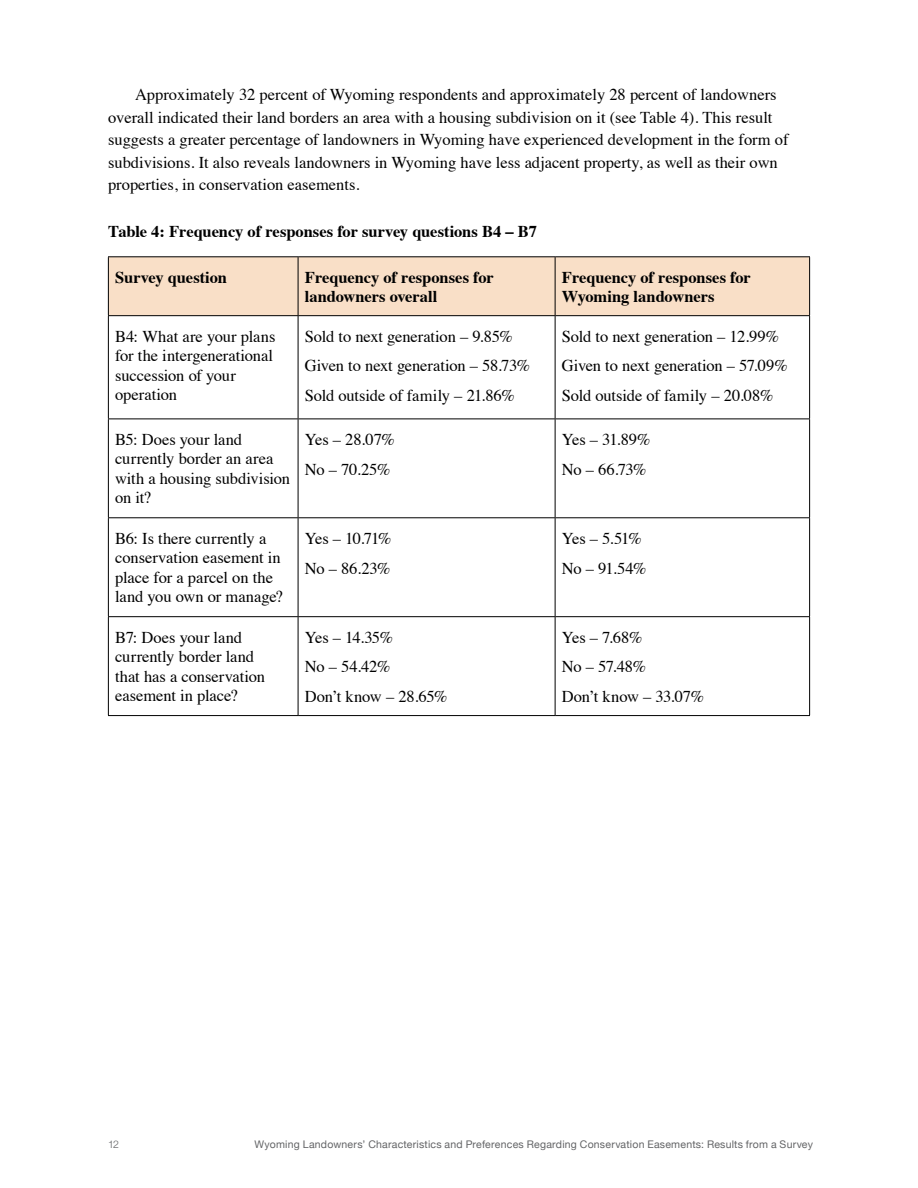
<style>
.page{position:relative;width:918px;height:1188px;background:#fff}
.page>*{position:absolute;margin:0;border:0;box-sizing:border-box;transform-origin:0 0}
.t1{font:16.5px/19.5px "Times";color:#000}
.t2{font:700 16.5px/19.5px "Times";letter-spacing:-.005em;color:#000}
.t3{font:16.5px/29.7px "Times";letter-spacing:-.02em;color:#000}
.t4{font:16.5px/29.7px "Times";letter-spacing:-.035em;color:#000}
.t5{font:10.5px "Helvetica Neue";letter-spacing:.02em;color:#636466}
.t6{font:300 10.5px "Helvetica Neue";color:#636466}
</style>
<div class="page">
<div style="left:109px;top:257px;width:700px;height:58px;background:#f9dfc7"></div>
<hr style="left:108px;top:256px;width:190px;height:1px;background:#000">
<hr style="left:298px;top:256px;width:257px;height:1px;background:#000">
<hr style="left:555px;top:256px;width:255px;height:1px;background:#000">
<hr style="left:108px;top:315px;width:190px;height:1px;background:#000">
<hr style="left:298px;top:315px;width:257px;height:1px;background:#000">
<hr style="left:555px;top:315px;width:255px;height:1px;background:#000">
<hr style="left:108px;top:419px;width:190px;height:1px;background:#000">
<hr style="left:298px;top:419px;width:257px;height:1px;background:#000">
<hr style="left:555px;top:419px;width:255px;height:1px;background:#000">
<hr style="left:108px;top:517px;width:190px;height:1px;background:#000">
<hr style="left:298px;top:517px;width:257px;height:1px;background:#000">
<hr style="left:555px;top:517px;width:255px;height:1px;background:#000">
<hr style="left:108px;top:616px;width:190px;height:1px;background:#000">
<hr style="left:298px;top:616px;width:257px;height:1px;background:#000">
<hr style="left:555px;top:616px;width:255px;height:1px;background:#000">
<hr style="left:108px;top:715px;width:190px;height:1px;background:#000">
<hr style="left:298px;top:715px;width:257px;height:1px;background:#000">
<hr style="left:555px;top:715px;width:255px;height:1px;background:#000">
<hr style="left:108px;top:257px;width:1px;height:58px;background:#000">
<hr style="left:108px;top:316px;width:1px;height:103px;background:#000">
<hr style="left:108px;top:419px;width:1px;height:98px;background:#000">
<hr style="left:108px;top:518px;width:1px;height:98px;background:#000">
<hr style="left:108px;top:617px;width:1px;height:98px;background:#000">
<hr style="left:298px;top:257px;width:1px;height:58px;background:#000">
<hr style="left:555px;top:257px;width:1px;height:58px;background:#000">
<hr style="left:809px;top:257px;width:1px;height:58px;background:#000">
<hr style="left:298px;top:316px;width:1px;height:103px;background:#000">
<hr style="left:555px;top:316px;width:1px;height:103px;background:#000">
<hr style="left:809px;top:316px;width:1px;height:103px;background:#000">
<hr style="left:298px;top:419px;width:1px;height:98px;background:#000">
<hr style="left:555px;top:419px;width:1px;height:98px;background:#000">
<hr style="left:809px;top:419px;width:1px;height:98px;background:#000">
<hr style="left:298px;top:518px;width:1px;height:98px;background:#000">
<hr style="left:555px;top:518px;width:1px;height:98px;background:#000">
<hr style="left:809px;top:518px;width:1px;height:98px;background:#000">
<hr style="left:298px;top:617px;width:1px;height:98px;background:#000">
<hr style="left:555px;top:617px;width:1px;height:98px;background:#000">
<hr style="left:809px;top:617px;width:1px;height:98px;background:#000">
<p class="t1" style="left:108px;top:82px;width:682px;line-height:22.5px;text-indent:27px">Approximately 32 percent of Wyoming respondents and approximately 28 percent of landowners overall indicated their land borders an area with a housing subdivision on it (see Table 4). This result suggests a greater percentage of landowners in Wyoming have experienced development in the form of subdivisions. It also reveals landowners in Wyoming have less adjacent property, as well as their own properties, in conservation easements.</p>
<p class="t2" style="left:108px;top:220px;width:430px">Table 4: Frequency of responses for survey questions B4 – B7</p>
<p class="t2" style="left:115px;top:266px;width:113px">Survey question</p>
<p class="t2" style="left:305px;top:266px;width:190px">Frequency of responses for landowners overall</p>
<p class="t2" style="left:562px;top:266px;width:190px">Frequency of responses for<br>Wyoming landowners</p>
<p class="t1" style="left:115px;top:325px;width:162px">B4: What are your plans for the intergenerational succession of your operation</p>
<p class="t1" style="left:305px;top:320px;width:227px;line-height:29.7px">Sold to next generation – 9.85%<br>Given to next generation – 58.73%<br>Sold outside of family – 21.86%</p>
<p class="t1" style="left:562px;top:320px;width:228px;line-height:29.7px">Sold to next generation – 12.99%<br>Given to next generation – 57.09%<br>Sold outside of family – 20.08%</p>
<p class="t1" style="left:115px;top:428px;width:177px">B5: Does your land currently border an area with a housing subdivision on it?</p>
<p class="t1" style="left:305px;top:423px;width:92px;line-height:29.7px">Yes – 28.07%<br>No – 70.25%</p>
<p class="t3" style="left:562px;top:423px;width:90px">Yes – 31.89%<br>No – 66.73%</p>
<p class="t1" style="left:115px;top:527px;width:169px">B6: Is there currently a conservation easement in place for a parcel on the land you own or manage?</p>
<p class="t1" style="left:305px;top:522px;width:88px;line-height:29.7px">Yes – 10.71%<br>No – 86.23%</p>
<p class="t4" style="left:562px;top:522px;width:86px">Yes – 5.51%<br>No – 91.54%</p>
<p class="t1" style="left:115px;top:626px;width:152px">B7: Does your land currently border land that has a conservation easement in place?</p>
<p class="t1" style="left:305px;top:621px;width:144px;line-height:29.7px">Yes – 14.35%<br>No – 54.42%<br>Don’t know – 28.65%</p>
<p class="t1" style="left:562px;top:621px;width:144px;line-height:29.7px">Yes – 7.68%<br>No – 57.48%<br>Don’t know – 33.07%</p>
<p class="t6" style="left:108px;top:1136px;width:13px">12</p>
<p class="t5" style="left:255px;top:1135px;width:560px">Wyoming Landowners’ Characteristics and Preferences Regarding Conservation Easements: Results from a Survey</p>
</div>
